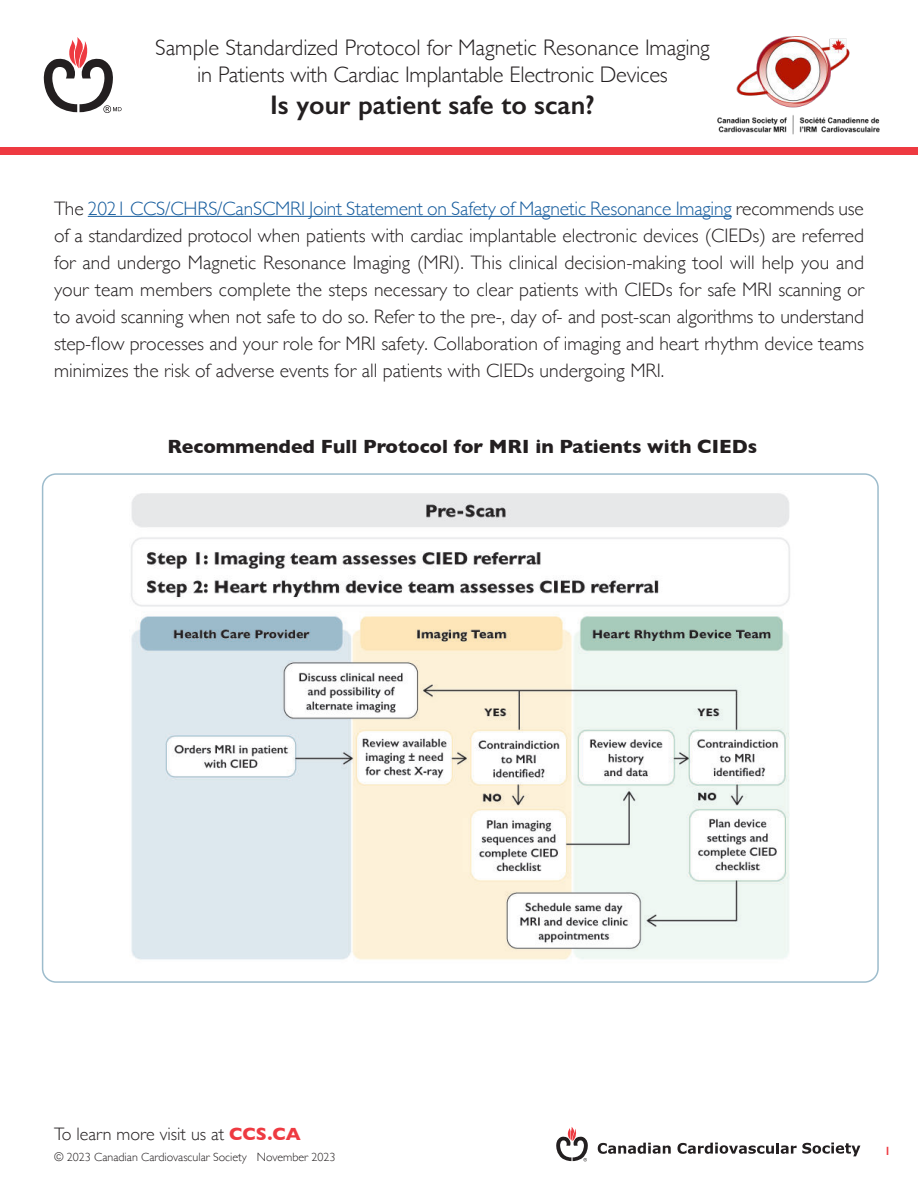
<style>
.page{position:relative;width:918px;height:1188px;background:#fff}
.page>*{position:absolute;margin:0;border:0;box-sizing:border-box;transform-origin:0 0}
.t1{font:600 27px "Gill Sans";color:#231f20}
.t2{font:300 22.5px/27px "Gill Sans";letter-spacing:-.01em;color:#231f20;text-align:center}
.t3{font:300 19.5px/27px "Gill Sans";color:#231f20;text-align:justify}
.t4{font:700 19.5px "Gill Sans";color:#231f20}
.t5{font:300 18px "Gill Sans";color:#231f20}
.t6{font:300 12px "Gill Sans";color:#231f20}
.t7{font:600 12px "Gill Sans";color:#ee3a41}
.s1{color:#175d9e}
.s2{font-weight:700;color:#ee3a41}
</style>
<div class="page">
<svg style="left:556px;top:1127px;width:32px;height:34px"></svg>
<svg style="left:598px;top:1143px;width:73px;height:11px"></svg>
<svg style="left:677px;top:1143px;width:183px;height:13px"></svg>
<hr style="left:88px;top:216px;width:644px;height:1px;background:#175d9e">
<div style="left:0;top:147px;width:918px;height:8px;background:#ee3a41"></div>
<img style="left:131px;top:493px;width:659px;height:467px">
<svg style="left:44px;top:37px;width:78px;height:76px"></svg>
<img style="left:717px;top:37px;width:163px;height:98px">
<p class="t2" style="left:155px;top:36px;width:556px">Sample Standardized Protocol for Magnetic Resonance Imaging in Patients with Cardiac Implantable Electronic Devices</p>
<h1 class="t1" style="left:270px;top:95px;width:326px">Is your patient safe to scan?</h1>
<p class="t3" style="left:54px;top:196px;width:812px">The <span class="s1">2021 CCS/CHRS/CanSCMRI Joint Statement on Safety of Magnetic Resonance Imaging</span> recommends use of a standardized protocol when patients with cardiac implantable electronic devices (CIEDs) are referred for and undergo Magnetic Resonance Imaging (MRI). This clinical decision-making tool will help you and your team members complete the steps necessary to clear patients with CIEDs for safe MRI scanning or to avoid scanning when not safe to do so. Refer to the pre-, day of- and post-scan algorithms to understand step-flow processes and your role for MRI safety. Collaboration of imaging and heart rhythm device teams minimizes the risk of adverse events for all patients with CIEDs undergoing MRI.</p>
<p class="t4" style="left:168px;top:439px;width:591px">Recommended Full Protocol for MRI in Patients with CIEDs</p>
<p class="t5" style="left:54px;top:1127px;width:248px">To learn more visit us at <span class="s2">CCS.CA</span></p>
<p class="t6" style="left:54px;top:1152px;width:283px">© 2023 Canadian Cardiovascular Society November 2023</p>
<p class="t7" style="left:885px;top:1146px;width:8px">1</p>
</div>
